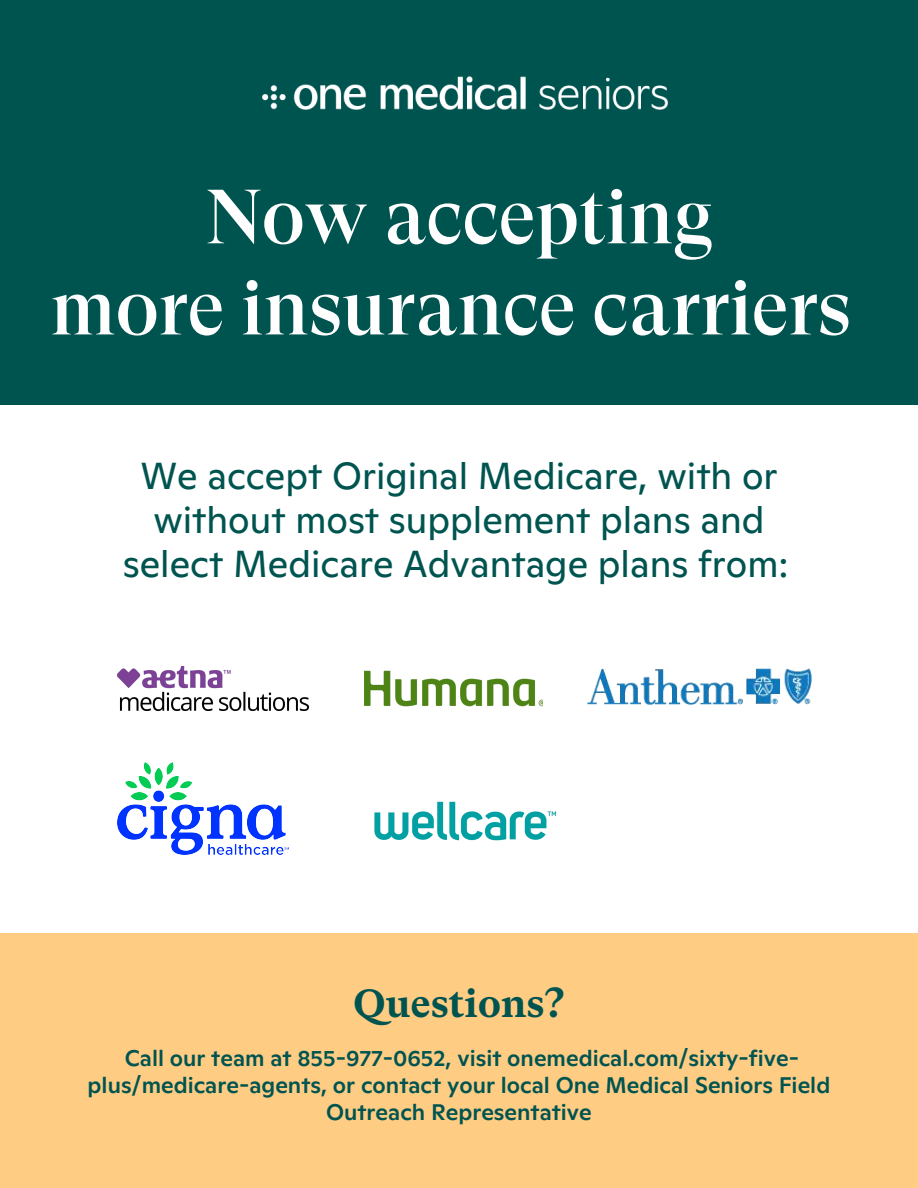
<style>
.page{position:relative;width:918px;height:1188px;background:#fff}
.page>*{position:absolute;margin:0;border:0;box-sizing:border-box;transform-origin:0 0}
.t1{font:500 76.5px/91.2px "One GT Super Display";color:#fff;text-align:center}
.t2{font:700 39px "One GT Super Text";color:#005450}
.t3{font:37.5px/43.8px "Ginto Normal";color:#005450;text-align:center}
.t4{font:500 22.5px/27px "Ginto Normal";color:#005450;text-align:center}
</style>
<div class="page">
<img style="left:374px;top:801px;width:183px;height:40px">
<div style="left:0;top:0;width:918px;height:405px;background:#005450"></div>
<img style="left:262px;top:76px;width:405px;height:34px">
<img style="left:118px;top:667px;width:190px;height:43px">
<img style="left:364px;top:670px;width:178px;height:37px">
<div style="left:0;top:933px;width:918px;height:254px;background:#ffcc84"></div>
<img style="left:588px;top:669px;width:223px;height:36px">
<img style="left:117px;top:763px;width:172px;height:91px">
<h1 class="t1" style="left:50px;top:172px;width:802px">Now accepting<br>more insurance carriers</h1>
<h3 class="t3" style="left:123px;top:457px;width:667px">We accept Original Medicare, with or without most supplement plans and select Medicare Advantage plans from:</h3>
<h2 class="t2" style="left:353px;top:981px;width:213px">Questions?</h2>
<p class="t4" style="left:88px;top:1046px;width:744px">Call our team at 855-977-0652, visit onemedical.com/sixty-five&shy;plus/medicare-agents, or contact your local One Medical Seniors Field<br>Outreach Representative</p>
</div>
